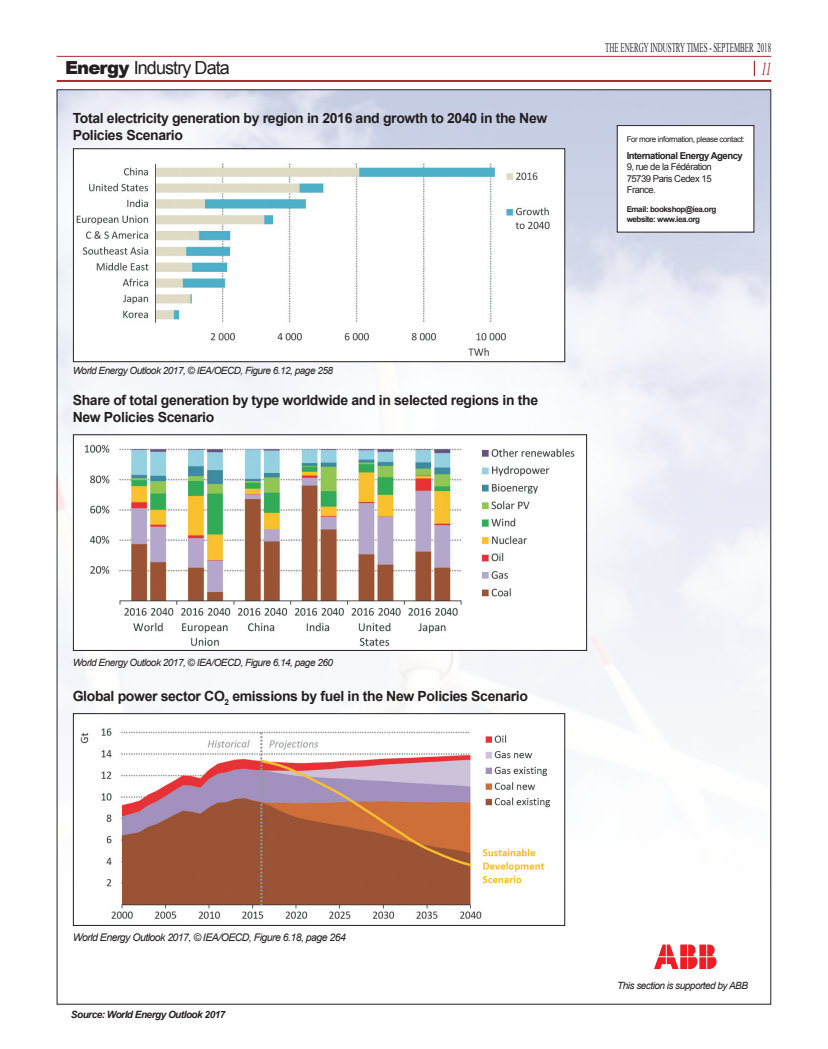
<style>
.page{position:relative;width:828px;height:1049px;background:#fff}
.page>*{position:absolute;margin:0;border:0;box-sizing:border-box;transform-origin:0 0}
.t1{font:18px "Arial";letter-spacing:-.05em;color:#231f20}
.t2{font:italic 18px "Times New Roman";color:#ab2b30;scale:.62 1}
.t3{font:700 14px/16.8px "Arial";letter-spacing:-.025em;color:#231f20}
.t4{font:13.3px "Times New Roman";color:#231f20;scale:.53 1}
.t5{font:italic 10.5px "Arial";letter-spacing:-.05em;color:#231f20}
.t6{font:italic 10px "Arial";letter-spacing:-.05em;color:#231f20}
.t7{font:italic 700 10px "Arial";letter-spacing:-.05em;color:#231f20}
.t8{font:9.5px/11.4px "Arial";letter-spacing:-.05em;color:#231f20}
.t9{font:700 8px/9.6px "Arial";letter-spacing:-.05em;color:#231f20}
.t10{font:8px "Arial";letter-spacing:-.05em;color:#231f20}
.s1{font-weight:900}
.s2{font-weight:700}
.s3{font-size:8px}
</style>
<div class="page">
<img style="left:57px;top:91px;width:712px;height:909px">
<div style="left:73px;top:714px;width:492px;height:211px;background:#fff"></div>
<img style="left:80px;top:728px;width:471px;height:191px">
<div style="left:73px;top:713px;width:492px;height:213px;border:1px solid #231f20"></div>
<div style="left:73px;top:149px;width:492px;height:213px;background:#fff"></div>
<img style="left:76px;top:163px;width:474px;height:193px">
<div style="left:73px;top:148px;width:492px;height:214px;border:1px solid #231f20"></div>
<div style="left:73px;top:435px;width:513px;height:215px;background:#fff"></div>
<img style="left:84px;top:444px;width:491px;height:203px">
<div style="left:73px;top:434px;width:514px;height:217px;border:1px solid #231f20"></div>
<svg style="left:654px;top:944px;width:62px;height:25px"></svg>
<hr style="left:57px;top:80px;width:714px;height:2px;background:#ab2b30">
<hr style="left:57px;top:56px;width:714px;height:1px;background:#ab2b30">
<svg style="left:754px;top:61px;width:1px;height:15px"></svg>
<div style="left:617px;top:126px;width:137px;height:106px;background:#fff"></div>
<div style="left:617px;top:125px;width:137px;height:107px;border:1px solid #231f20"></div>
<p class="t4" style="left:605px;top:39px;width:315px">THE ENERGY INDUSTRY TIMES - SEPTEMBER 2018</p>
<p class="t1" style="left:65px;top:56px;width:166px"><span class="s1">Energy</span> Industry Data</p>
<p class="t2" style="left:761px;top:57px;width:18px">11</p>
<p class="t3" style="left:73px;top:111px;width:476px">Total electricity generation by region in 2016 and growth to 2040 in the New<br>Policies Scenario</p>
<p class="t6" style="left:73px;top:364px;width:262px">World Energy Outlook 2017, © IEA/OECD, Figure 6.12, page 258</p>
<p class="t3" style="left:73px;top:392px;width:467px">Share of total generation by type worldwide and in selected regions in the<br>New Policies Scenario</p>
<p class="t10" style="left:626px;top:134px;width:120px">For more information, please contact:</p>
<p class="t8" style="left:626px;top:150px;width:118px"><span class="s2">International Energy Agency<br></span>9, rue de la Fédération<br>75739 Paris Cedex 15<br>France<span class="s3">.</span></p>
<p class="t9" style="left:626px;top:205px;width:91px">Email: bookshop@iea.org website: www.iea.org</p>
<p class="t6" style="left:73px;top:656px;width:262px">World Energy Outlook 2017, © IEA/OECD, Figure 6.14, page 260</p>
<p class="t3" style="left:73px;top:688px;width:457px">Global power sector CO<sub>2</sub> emissions by fuel in the New Policies Scenario</p>
<p class="t5" style="left:73px;top:931px;width:275px">World Energy Outlook 2017, © IEA/OECD, Figure 6.18, page 264</p>
<p class="t7" style="left:71px;top:1008px;width:156px">Source: World Energy Outlook 2017</p>
<p class="t6" style="left:617px;top:979px;width:132px">This section is supported by ABB</p>
</div>
